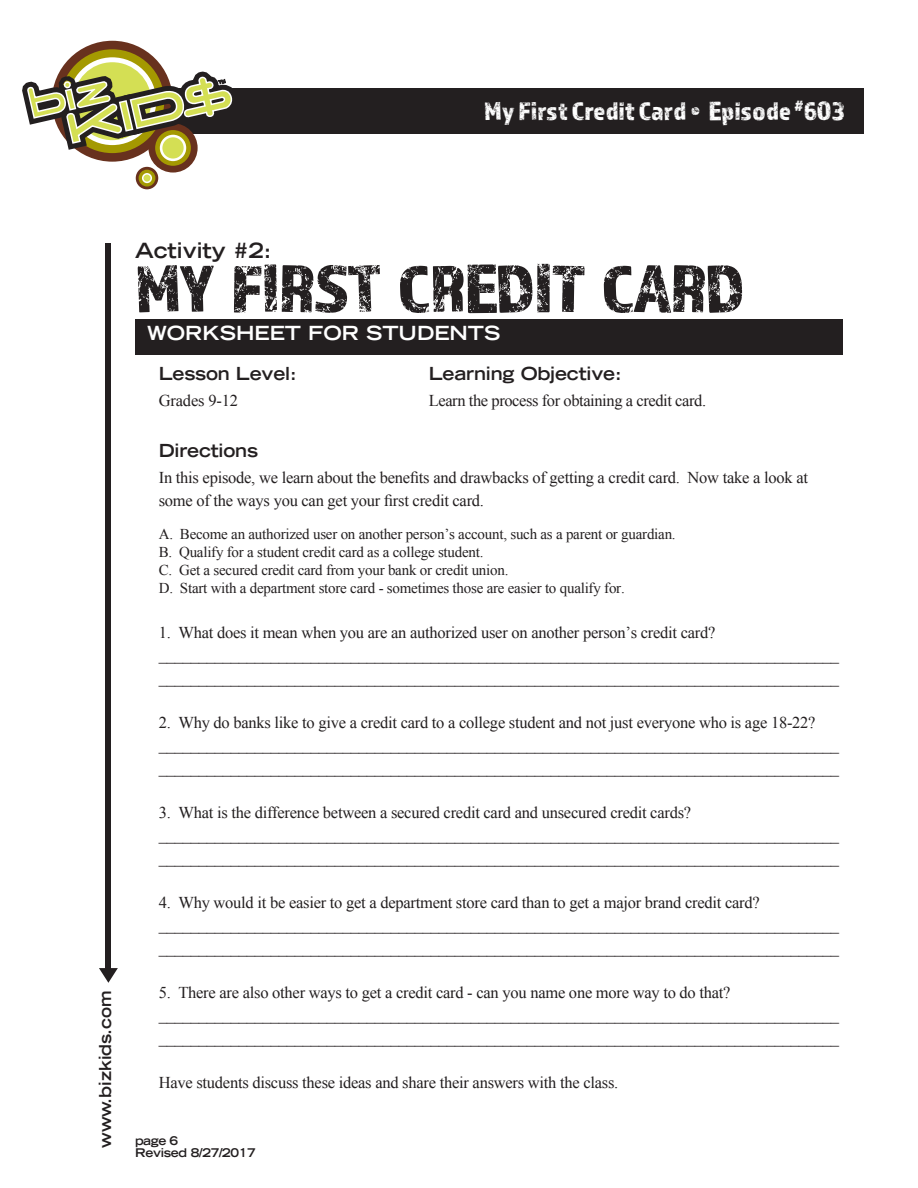
<style>
.page{position:relative;width:918px;height:1188px;background:#fff}
.page>*{position:absolute;margin:0;border:0;box-sizing:border-box;transform-origin:0 0}
.t1{font:70.5px "Almaq Rough";letter-spacing:-.025em;color:#231f20}
.t2{font:27px "Almaq Rough";color:#fff}
.t3{font:700 expanded 21px "Trade Gothic LT Std";color:#231f20}
.t4{font:700 expanded 19.5px "Trade Gothic LT Std";color:#fff}
.SUBHEAD{font:700 expanded 18px "Trade Gothic LT Std";letter-spacing:-.01em;color:#231f20}
.SUBHEAD-2{font:16.5px/22.5px "Times New Roman";letter-spacing:-.015em;color:#231f20}
.t5{font:700 expanded 16.5px "Trade Gothic LT Std";color:#231f20}
.t6{font:15px "Times New Roman";letter-spacing:-.015em;color:#231f20}
.t7{font:700 expanded 12px/12px "Trade Gothic LT Std";letter-spacing:-.025em;color:#231f20}
</style>
<div class="page">
<div style="left:99px;top:88px;width:765px;height:45px;background:#231f20"></div>
<div style="left:106px;top:243px;width:5px;height:730px;background:#231f20"></div>
<svg style="left:99px;top:968px;width:19px;height:15px"></svg>
<svg style="left:22px;top:40px;width:215px;height:150px"></svg>
<div style="left:136px;top:320px;width:707px;height:35px;background:#231f20"></div>
<h2 class="t2" style="left:484px;top:95px;width:362px">My First Credit Card • Episode <sup>#</sup>603</h2>
<p class="t5" style="left:95px;top:1148px;width:159px;rotate:-90deg">www.bizkids.com</p>
<p class="t3" style="left:135px;top:237px;width:138px">Activity #2:</p>
<p class="t1" style="left:135px;top:246px;width:612px">MY FIRST CREDIT CARD</p>
<p class="t4" style="left:147px;top:321px;width:355px">WORKSHEET FOR STUDENTS</p>
<p class="SUBHEAD" style="left:159px;top:362px;width:139px">Lesson Level:</p>
<p class="SUBHEAD" style="left:429px;top:362px;width:194px">Learning Objective:</p>
<p class="SUBHEAD-2" style="left:159px;top:389px;width:81px">Grades 9-12</p>
<p class="SUBHEAD-2" style="left:429px;top:389px;width:279px">Learn the process for obtaining a credit card.</p>
<p class="SUBHEAD" style="left:159px;top:439px;width:101px">Directions</p>
<p class="SUBHEAD-2" style="left:159px;top:466px;width:651px">In this episode, we learn about the benefits and drawbacks of getting a credit card. Now take a look at some of the ways you can get your first credit card.</p>
<p class="t6" style="left:159px;top:523px;width:518px">A. Become an authorized user on another person’s account, such as a parent or guardian.</p>
<p class="t6" style="left:159px;top:541px;width:326px">B. Qualify for a student credit card as a college student.</p>
<p class="t6" style="left:159px;top:559px;width:351px">C. Get a secured credit card from your bank or credit union.</p>
<p class="t6" style="left:159px;top:577px;width:468px">D. Start with a department store card - sometimes those are easier to qualify for.</p>
<p class="SUBHEAD-2" style="left:159px;top:621px;width:558px">1. What does it mean when you are an authorized user on another person’s credit card?</p>
<p class="SUBHEAD-2" style="left:159px;top:643px;width:682px">_____________________________________________________________________________________ _____________________________________________________________________________________</p>
<p class="SUBHEAD-2" style="left:159px;top:711px;width:658px">2. Why do banks like to give a credit card to a college student and not just everyone who is age 18-22?</p>
<p class="SUBHEAD-2" style="left:159px;top:733px;width:682px">_____________________________________________________________________________________ _____________________________________________________________________________________</p>
<p class="SUBHEAD-2" style="left:159px;top:801px;width:534px">3. What is the difference between a secured credit card and unsecured credit cards?</p>
<p class="SUBHEAD-2" style="left:159px;top:823px;width:682px">_____________________________________________________________________________________ _____________________________________________________________________________________</p>
<p class="SUBHEAD-2" style="left:159px;top:891px;width:603px">4. Why would it be easier to get a department store card than to get a major brand credit card?</p>
<p class="SUBHEAD-2" style="left:159px;top:913px;width:682px">_____________________________________________________________________________________ _____________________________________________________________________________________</p>
<p class="SUBHEAD-2" style="left:159px;top:981px;width:573px">5. There are also other ways to get a credit card - can you name one more way to do that?</p>
<p class="SUBHEAD-2" style="left:159px;top:1003px;width:682px">_____________________________________________________________________________________ _____________________________________________________________________________________</p>
<p class="SUBHEAD-2" style="left:159px;top:1071px;width:461px">Have students discuss these ideas and share their answers with the class.</p>
<p class="t7" style="left:135px;top:1135px;width:122px">page 6<br>Revised 8/27/2017</p>
</div>
